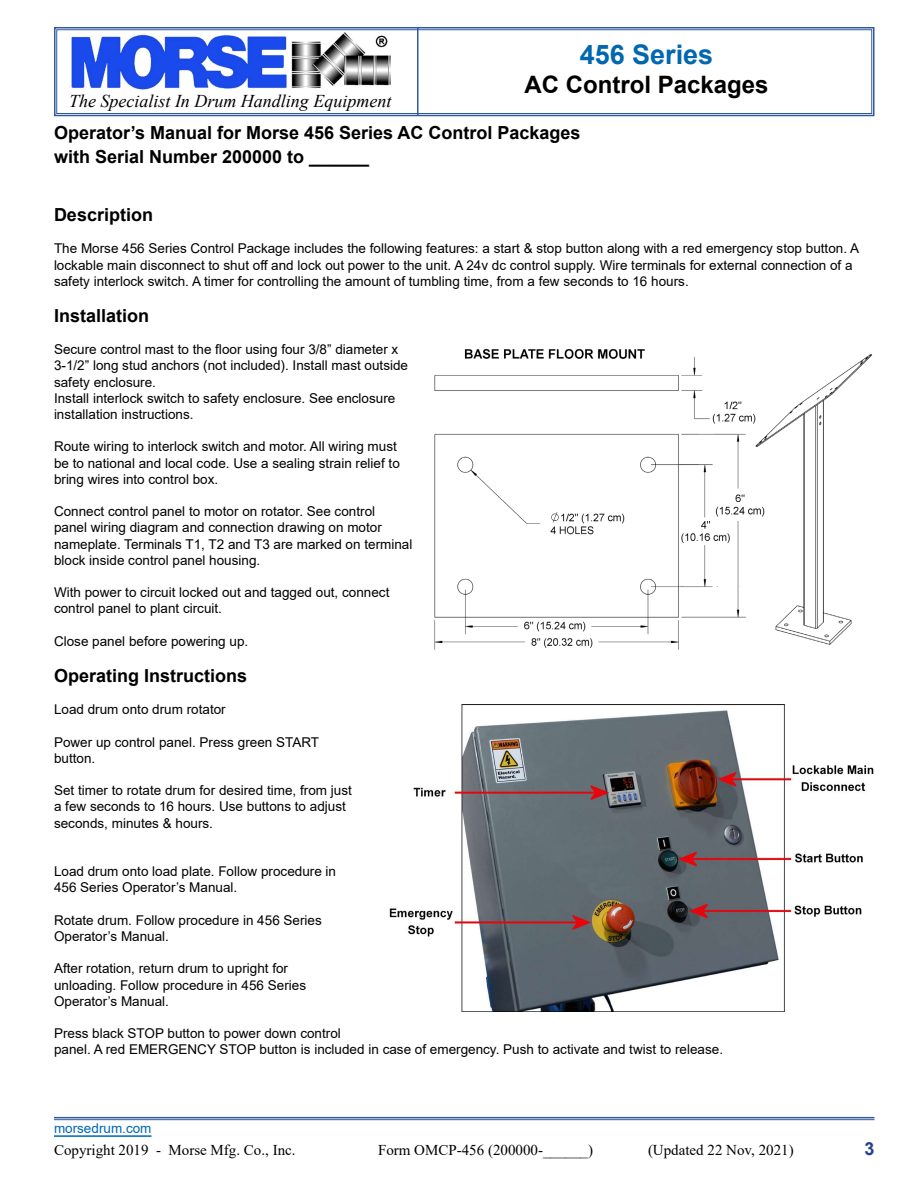
<style>
.page{position:relative;width:918px;height:1188px;background:#fff}
.page>*{position:absolute;margin:0;border:0;box-sizing:border-box;transform-origin:0 0}
.t1{font:700 27px "Arial";color:#0067b1}
.t2{font:700 24px "Arial";color:#000}
.t3{font:700 18px/24px "Arial";color:#000}
.t4{font:italic 18px "Times New Roman";color:#000}
.t5{font:700 18px "Arial";color:#25408f}
.t6{font:15px "Times New Roman";color:#000}
.t7{font:13.5px/16.2px "Arial";color:#000}
.t8{font:13.5px "Arial";color:#0067b1}
</style>
<div class="page">
<svg style="left:54px;top:27px;width:821px;height:90px"></svg>
<div style="left:56px;top:29px;width:816px;height:85px;border:1px solid #2f5a9f"></div>
<hr style="left:417px;top:28px;width:1px;height:88px;background:#2f5a9f">
<hr style="left:54px;top:1135px;width:98px;height:2px;background:#0067b1">
<hr style="left:54px;top:1117px;width:820px;height:1px;background:#2f5a9f">
<hr style="left:54px;top:1119px;width:820px;height:1px;background:#2f5a9f">
<img style="left:389px;top:705px;width:485px;height:307px">
<img style="left:434px;top:349px;width:439px;height:301px">
<h1 class="t1" style="left:580px;top:35px;width:135px">456 Series</h1>
<h2 class="t2" style="left:524px;top:67px;width:246px">AC Control Packages</h2>
<h3 class="t3" style="left:54px;top:121px;width:528px">Operator’s Manual for Morse 456 Series AC Control Packages with Serial Number 200000 to ______</h3>
<h3 class="t4" style="left:69px;top:89px;width:324px">The Specialist In Drum Handling Equipment</h3>
<h3 class="t3" style="left:54px;top:203px;width:101px">Description</h3>
<p class="t7" style="left:54px;top:240px;width:807px">The Morse 456 Series Control Package includes the following features: a start &amp; stop button along with a red emergency stop button. A lockable main disconnect to shut off and lock out power to the unit. A 24v dc control supply. Wire terminals for external connection of a safety interlock switch. A timer for controlling the amount of tumbling time, from a few seconds to 16 hours.</p>
<h3 class="t3" style="left:54px;top:304px;width:97px">Installation</h3>
<p class="t7" style="left:54px;top:341px;width:356px">Secure control mast to the floor using four 3/8” diameter x 3-1/2” long stud anchors (not included). Install mast outside safety enclosure.<br>Install interlock switch to safety enclosure. See enclosure installation instructions.</p>
<p class="t7" style="left:54px;top:438px;width:347px">Route wiring to interlock switch and motor. All wiring must be to national and local code. Use a sealing strain relief to bring wires into control box.</p>
<p class="t7" style="left:54px;top:503px;width:360px">Connect control panel to motor on rotator. See control<br>panel wiring diagram and connection drawing on motor nameplate. Terminals T1, T2 and T3 are marked on terminal block inside control panel housing.</p>
<p class="t7" style="left:54px;top:584px;width:337px">With power to circuit locked out and tagged out, connect control panel to plant circuit.</p>
<p class="t7" style="left:54px;top:633px;width:196px">Close panel before powering up.</p>
<h3 class="t3" style="left:54px;top:664px;width:195px">Operating Instructions</h3>
<p class="t7" style="left:54px;top:701px;width:173px">Load drum onto drum rotator</p>
<p class="t7" style="left:54px;top:734px;width:267px">Power up control panel. Press green START button.</p>
<p class="t7" style="left:54px;top:782px;width:299px">Set timer to rotate drum for desired time, from just a few seconds to 16 hours. Use buttons to adjust seconds, minutes &amp; hours.</p>
<p class="t7" style="left:54px;top:863px;width:284px">Load drum onto load plate. Follow procedure in<br>456 Series Operator’s Manual.</p>
<p class="t7" style="left:54px;top:912px;width:269px">Rotate drum. Follow procedure in 456 Series<br>Operator’s Manual.</p>
<p class="t7" style="left:54px;top:960px;width:254px">After rotation, return drum to upright for unloading. Follow procedure in 456 Series<br>Operator’s Manual.</p>
<p class="t7" style="left:54px;top:1025px;width:671px">Press black STOP button to power down control<br>panel. A red EMERGENCY STOP button is included in case of emergency. Push to activate and twist to release.</p>
<p class="t8" style="left:54px;top:1119px;width:99px">morsedrum.com</p>
<p class="t6" style="left:54px;top:1139px;width:243px">Copyright 2019 - Morse Mfg. Co., Inc.</p>
<p class="t6" style="left:378px;top:1139px;width:216px">Form OMCP-456 (200000-______)</p>
<p class="t6" style="left:648px;top:1139px;width:147px">(Updated 22 Nov, 2021)</p>
<h3 class="t5" style="left:864px;top:1136px;width:12px">3</h3>
</div>
